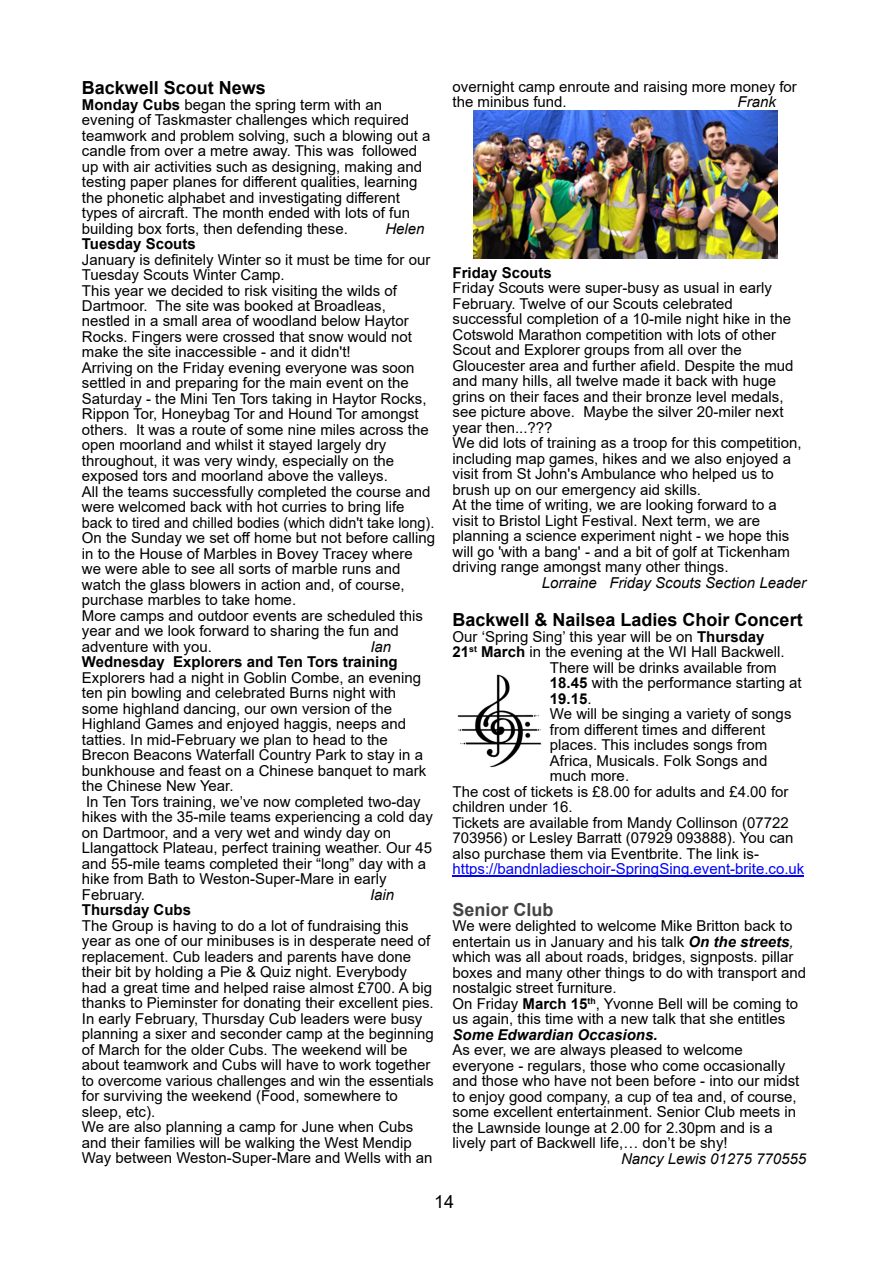
<style>
.page{position:relative;width:893px;height:1263px;background:#fff}
.page>*{position:absolute;margin:0;border:0;box-sizing:border-box;transform-origin:0 0}
.t1{font:700 18px "Arial";color:#000}
.t2{font:700 18px "Arial";color:#434343}
.t3{font:18px "Arial";color:#000}
.t4{font:15px/15.5px "Arial";color:#000}
.t5{font:700 15px "Arial";color:#000}
.t6{font:italic 15px "Arial";color:#000}
.t7{font:15px "Arial";color:#00f}
.t8{font:italic 700 15px "Arial";color:#000}
.s1{font-weight:700}
.s2{font-weight:400}
.s3{font-weight:700;font-style:italic}
.s4{font-style:italic}
</style>
<div class="page">
<hr style="left:452px;top:876px;width:352px;height:1px;background:#00f">
<img style="left:457px;top:674px;width:85px;height:94px">
<img style="left:474px;top:111px;width:304px;height:148px">
<p class="t1" style="left:82px;top:81px;width:186px">Backwell Scout News</p>
<p class="t4" style="left:82px;top:98px;width:350px"><span class="s1">Monday Cubs</span> began the spring term with an evening of Taskmaster challenges which required teamwork and problem solving, such a blowing out a candle from over a metre away. This was followed up with air activities such as designing, making and testing paper planes for different qualities, learning the phonetic alphabet and investigating different types of aircraft. The month ended with lots of fun building box forts, then defending these.</p>
<p class="t6" style="left:385px;top:223px;width:41px">Helen</p>
<p class="t5" style="left:82px;top:238px;width:115px">Tuesday Scouts</p>
<p class="t4" style="left:82px;top:253px;width:355px">January is definitely Winter so it must be time for our Tuesday Scouts Winter Camp.<br>This year we decided to risk visiting the wilds of Dartmoor. The site was booked at Broadleas, nestled in a small area of woodland below Haytor Rocks. Fingers were crossed that snow would not make the site inaccessible - and it didn't!<br>Arriving on the Friday evening everyone was soon settled in and preparing for the main event on the Saturday - the Mini Ten Tors taking in Haytor Rocks, Rippon Tor, Honeybag Tor and Hound Tor amongst others. It was a route of some nine miles across the open moorland and whilst it stayed largely dry throughout, it was very windy, especially on the exposed tors and moorland above the valleys.<br>All the teams successfully completed the course and were welcomed back with hot curries to bring life back to tired and chilled bodies (which didn't take long).<br>On the Sunday we set off home but not before calling in to the House of Marbles in Bovey Tracey where we were able to see all sorts of marble runs and watch the glass blowers in action and, of course, purchase marbles to take home.<br>More camps and outdoor events are scheduled this year and we look forward to sharing the fun and adventure with you.</p>
<p class="t6" style="left:370px;top:641px;width:22px">Ian</p>
<p class="t5" style="left:82px;top:656px;width:317px">Wednesday Explorers and Ten Tors training</p>
<p class="t4" style="left:82px;top:671px;width:353px">Explorers had a night in Goblin Combe, an evening ten pin bowling and celebrated Burns night with some highland dancing, our own version of the Highland Games and enjoyed haggis, neeps and tatties. In mid-February we plan to head to the Brecon Beacons Waterfall Country Park to stay in a bunkhouse and feast on a Chinese banquet to mark the Chinese New Year.<br>In Ten Tors training, we’ve now completed two-day hikes with the 35-mile teams experiencing a cold day on Dartmoor, and a very wet and windy day on Llangattock Plateau, perfect training weather. Our 45 and 55-mile teams completed their “long” day with a hike from Bath to Weston-Super-Mare in early February.</p>
<p class="t6" style="left:370px;top:889px;width:26px">Iain</p>
<p class="t5" style="left:82px;top:904px;width:111px">Thursday Cubs</p>
<p class="t4" style="left:82px;top:919px;width:353px">The Group is having to do a lot of fundraising this year as one of our minibuses is in desperate need of replacement. Cub leaders and parents have done their bit by holding a Pie &amp; Quiz night. Everybody had a great time and helped raise almost £700. A big thanks to Pieminster for donating their excellent pies.<br>In early February, Thursday Cub leaders were busy planning a sixer and seconder camp at the beginning of March for the older Cubs. The weekend will be about teamwork and Cubs will have to work together to overcome various challenges and win the essentials for surviving the weekend (Food, somewhere to sleep, etc).<br>We are also planning a camp for June when Cubs and their families will be walking the West Mendip Way between Weston-Super-Mare and Wells with an</p>
<p class="t4" style="left:452px;top:80px;width:346px">overnight camp enroute and raising more money for the minibus fund.</p>
<p class="t6" style="left:738px;top:97px;width:40px">Frank</p>
<p class="t5" style="left:452px;top:267px;width:101px">Friday Scouts</p>
<p class="t4" style="left:452px;top:282px;width:351px">Friday Scouts were super-busy as usual in early February. Twelve of our Scouts celebrated successful completion of a 10-mile night hike in the Cotswold Marathon competition with lots of other Scout and Explorer groups from all over the Gloucester area and further afield. Despite the mud and many hills, all twelve made it back with huge grins on their faces and their bronze level medals, see picture above. Maybe the silver 20-miler next year then...???<br>We did lots of training as a troop for this competition, including map games, hikes and we also enjoyed a visit from St John's Ambulance who helped us to brush up on our emergency aid skills.<br>At the time of writing, we are looking forward to a visit to Bristol Light Festival. Next term, we are planning a science experiment night - we hope this will go 'with a bang' - and a bit of golf at Tickenham driving range amongst many other things.</p>
<p class="t6" style="left:542px;top:577px;width:266px">Lorraine Friday Scouts Section Leader</p>
<p class="t1" style="left:452px;top:613px;width:352px">Backwell &amp; Nailsea Ladies Choir Concert</p>
<p class="t4" style="left:452px;top:630px;width:314px">Our ‘Spring Sing’ this year will be on <span class="s1">Thursday</span></p>
<p class="t4" style="left:452px;top:646px;width:334px"><span class="s1">21</span><sup>st</sup> <span class="s1">March</span> in the evening at the WI Hall Backwell.</p>
<p class="t4" style="left:550px;top:661px;width:228px">There will be drinks available from</p>
<p class="t4" style="left:550px;top:677px;width:253px"><span class="s1">18.45</span> with the performance starting at</p>
<p class="t5" style="left:550px;top:693px;width:43px">19.15<span class="s2">.</span></p>
<p class="t4" style="left:550px;top:708px;width:243px">We will be singing a variety of songs</p>
<p class="t4" style="left:550px;top:723px;width:217px">from different times and different</p>
<p class="t4" style="left:550px;top:739px;width:219px">places. This includes songs from</p>
<p class="t4" style="left:550px;top:754px;width:219px">Africa, Musicals. Folk Songs and</p>
<p class="t4" style="left:550px;top:770px;width:81px">much more.</p>
<p class="t4" style="left:452px;top:785px;width:338px">The cost of tickets is £8.00 for adults and £4.00 for</p>
<p class="t4" style="left:452px;top:801px;width:122px">children under 16.</p>
<p class="t4" style="left:452px;top:816px;width:338px">Tickets are available from Mandy Collinson (07722</p>
<p class="t4" style="left:452px;top:831px;width:343px">703956) or Lesley Barratt (07929 093888). You can</p>
<p class="t4" style="left:452px;top:847px;width:308px">also purchase them via Eventbrite. The link is-</p>
<p class="t7" style="left:452px;top:863px;width:353px">https://bandnladieschoir-SpringSing.event-brite.co.uk</p>
<p class="t2" style="left:452px;top:903px;width:103px">Senior Club</p>
<p class="t4" style="left:452px;top:920px;width:355px">We were delighted to welcome Mike Britton back to entertain us in January and his talk <span class="s3">On the streets</span><span class="s4">, </span>which was all about roads, bridges, signposts. pillar boxes and many other things to do with transport and nostalgic street furniture.<br>On Friday <span class="s1">March 15</span><sup>th</sup>, Yvonne Bell will be coming to us again, this time with a new talk that she entitles</p>
<p class="t8" style="left:452px;top:1029px;width:207px">Some Edwardian Occasions.</p>
<p class="t4" style="left:452px;top:1044px;width:348px">As ever, we are always pleased to welcome everyone - regulars, those who come occasionally and those who have not been before - into our midst to enjoy good company, a cup of tea and, of course, some excellent entertainment. Senior Club meets in the Lawnside lounge at 2.00 for 2.30pm and is a lively part of Backwell life,… don’t be shy!</p>
<p class="t6" style="left:621px;top:1153px;width:187px">Nancy Lewis 01275 770555</p>
<p class="t3" style="left:434px;top:1195px;width:22px">14</p>
</div>
